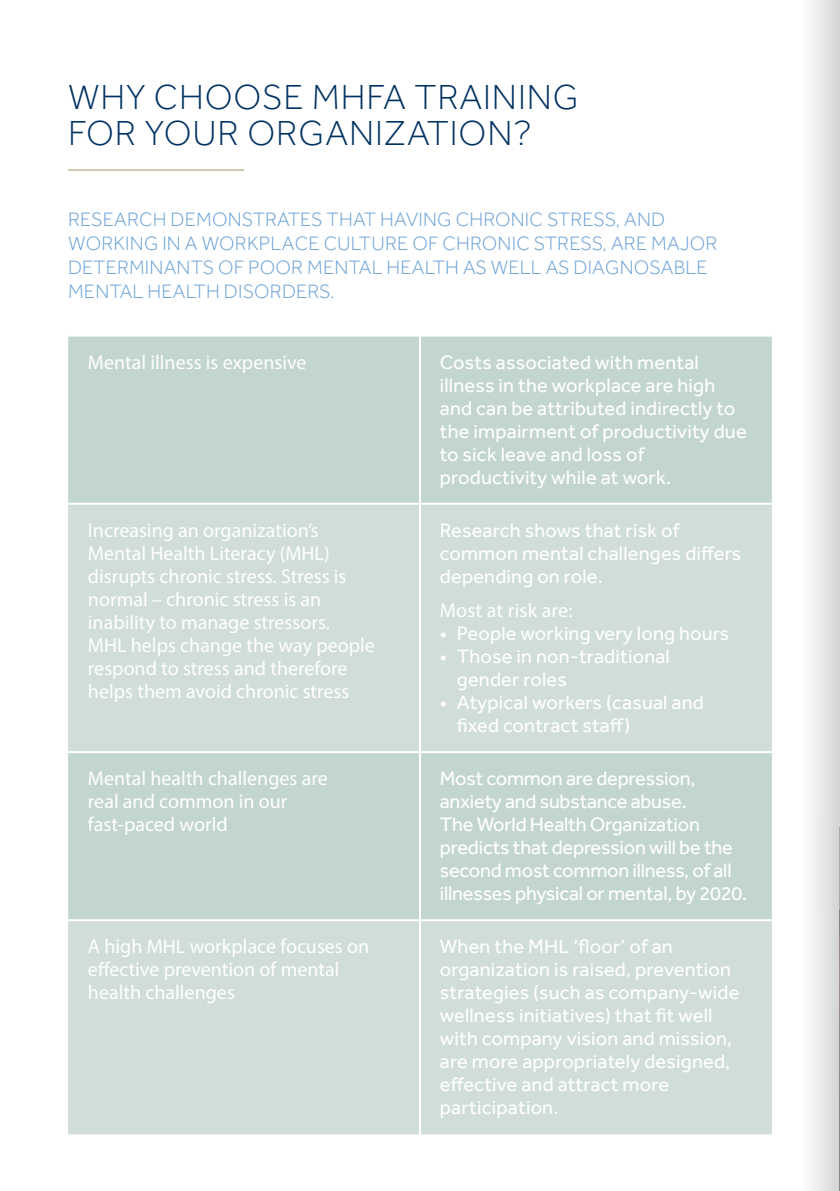
<style>
.page{position:relative;width:840px;height:1191px;background:#fff}
.page>*{position:absolute;margin:0;border:0;box-sizing:border-box;transform-origin:0 0}
.t1{font:300 36px/36px "Effra";letter-spacing:.025em;color:#003262}
.t2{font:20px/23px "Effra";letter-spacing:.01em;color:#fff}
.t3{font:20px/23px "Myriad Pro";color:#fff}
.t4{font:20px/23px "Effra";letter-spacing:-.01em;color:#fff}
.t5{font:300 20px/24px "Effra";letter-spacing:.01em;color:#669fd5}
</style>
<div class="page">
<img style="left:839px;top:826px;width:1px;height:365px">
<div style="left:68px;top:336px;width:703px;height:167px;background:#c3d5d1"></div>
<svg style="left:68px;top:505px;width:703px;height:629px;fill:#d0ddda"></svg>
<hr style="left:68px;top:751px;width:352px;height:2px;background:#fff">
<hr style="left:420px;top:751px;width:351px;height:2px;background:#fff">
<hr style="left:68px;top:919px;width:352px;height:2px;background:#fff">
<hr style="left:420px;top:919px;width:351px;height:2px;background:#fff">
<hr style="left:419px;top:336px;width:2px;height:167px;background:#fff">
<hr style="left:419px;top:505px;width:2px;height:246px;background:#fff">
<hr style="left:419px;top:753px;width:2px;height:166px;background:#fff">
<hr style="left:419px;top:921px;width:2px;height:213px;background:#fff">
<hr style="left:68px;top:169px;width:176px;height:1px;background:#a39161">
<div style="left:771px;top:0;width:68px;height:1191px;background:linear-gradient(to right,#fff,#dddedf)"></div>
<h1 class="t1" style="left:68px;top:79px;width:512px">WHY CHOOSE MHFA TRAINING<br>FOR YOUR ORGANIZATION?</h1>
<p class="t5" style="left:68px;top:207px;width:650px">RESEARCH DEMONSTRATES THAT HAVING CHRONIC STRESS, AND WORKING IN A WORKPLACE CULTURE OF CHRONIC STRESS, ARE MAJOR DETERMINANTS OF POOR MENTAL HEALTH AS WELL AS DIAGNOSABLE MENTAL HEALTH DISORDERS.</p>
<p class="t3" style="left:88px;top:350px;width:220px">Mental illness is expensive</p>
<p class="t2" style="left:439px;top:350px;width:308px">Costs associated with mental illness in the workplace are high and can be attributed indirectly to the impairment of productivity due to sick leave and loss of productivity while at work.</p>
<p class="t3" style="left:88px;top:518px;width:288px">Increasing an organization’s<br>Mental Health Literacy (MHL) disrupts chronic stress. Stress is normal – chronic stress is an inability to manage stressors.<br>MHL helps change the way people respond to stress and therefore helps them avoid chronic stress</p>
<p class="t2" style="left:439px;top:518px;width:303px">Research shows that risk of common mental challenges differs depending on role.</p>
<p class="t3" style="left:439px;top:599px;width:134px">Most at risk are:</p>
<p class="t2" style="left:439px;top:622px;width:291px">• People working very long hours</p>
<p class="t2" style="left:456px;top:645px;width:214px;text-indent:-17px">• Those in non-traditional gender roles</p>
<p class="t2" style="left:456px;top:691px;width:248px;text-indent:-17px">• Atypical workers (casual and fixed contract staff)</p>
<p class="t3" style="left:88px;top:767px;width:241px">Mental health challenges are real and common in our fast-paced world</p>
<p class="t4" style="left:439px;top:767px;width:309px">Most common are depression, anxiety and substance abuse.<br>The World Health Organization predicts that depression will be the second most common illness, of all illnesses physical or mental, by 2020.</p>
<p class="t3" style="left:88px;top:935px;width:282px">A high MHL workplace focuses on effective prevention of mental health challenges</p>
<p class="t2" style="left:439px;top:935px;width:301px">When the MHL ‘floor’ of an organization is raised, prevention strategies (such as company-wide wellness initiatives) that fit well with company vision and mission, are more appropriately designed, effective and attract more participation.</p>
</div>
